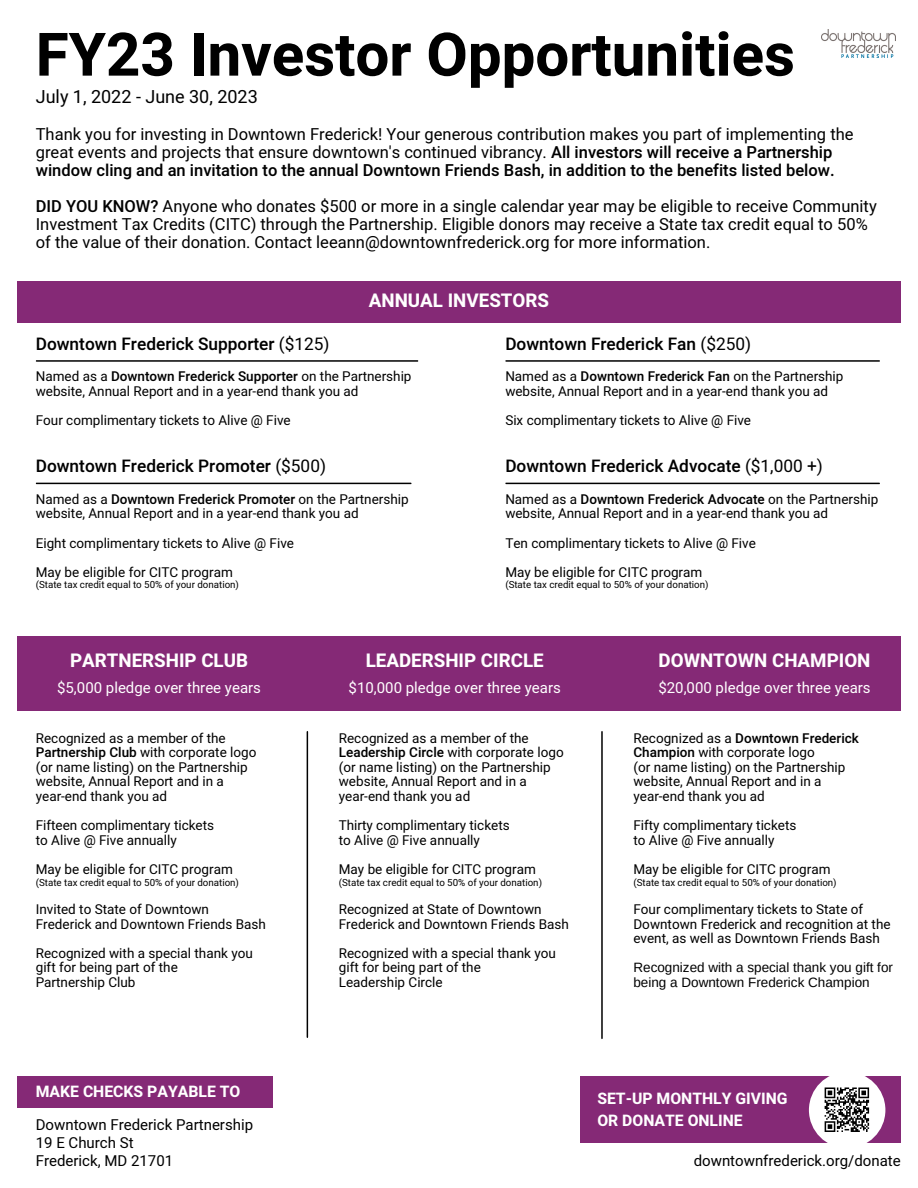
<style>
.page{position:relative;width:918px;height:1188px;background:#fff}
.page>*{position:absolute;margin:0;border:0;box-sizing:border-box;transform-origin:0 0}
.t1{font:700 60px "Heebo";color:#000}
.t2{font:700 18.75px "Heebo";color:#fff}
.t3{font:18px "Heebo";color:#000}
.t4{font:500 17.25px "Heebo";color:#000}
.t5{font:16.5px/18px "Heebo";color:#000}
.t6{font:700 15.75px/21.3px "Heebo";color:#fff}
.t7{font:15px/18px "Heebo";color:#000}
.t8{font:15px "Heebo";color:#fff}
.t9{font:13.5px/14.7px "Heebo";color:#000}
.t10{font:13.5px/14.7px "Arimo";color:#000}
.t11{font:9.75px "Heebo";color:#000}
.s1{font-weight:500}
.s2{font-weight:400}
</style>
<div class="page">
<img style="left:822px;top:29px;width:74px;height:29px">
<div style="left:580px;top:1077px;width:321px;height:66px;background:#852976"></div>
<div style="left:809px;top:1072px;width:76px;height:76px;background:#fff;border-radius:50%"></div>
<svg style="left:824px;top:1087px;width:46px;height:45px"></svg>
<div style="left:17px;top:1077px;width:256px;height:31px;background:#852976"></div>
<hr style="left:306px;top:732px;width:2px;height:305px;background:#000">
<hr style="left:601px;top:732px;width:2px;height:306px;background:#000">
<div style="left:17px;top:637px;width:883px;height:74px;background:#852976"></div>
<hr style="left:36px;top:360px;width:382px;height:2px;background:#000">
<hr style="left:506px;top:360px;width:373px;height:2px;background:#000">
<hr style="left:36px;top:483px;width:375px;height:1px;background:#000">
<hr style="left:506px;top:483px;width:373px;height:1px;background:#000">
<div style="left:17px;top:281px;width:883px;height:41px;background:#852976"></div>
<h1 class="t1" style="left:36px;top:13px;width:761px">FY23 Investor Opportunities</h1>
<h3 class="t3" style="left:36px;top:84px;width:224px">July 1, 2022 - June 30, 2023</h3>
<p class="t5" style="left:36px;top:126px;width:819px">Thank you for investing in Downtown Frederick! Your generous contribution makes you part of implementing the great events and projects that ensure downtown's continued vibrancy. <span class="s1">All investors will receive a Partnership window cling and an invitation to the annual Downtown Friends Bash, in addition to the benefits listed below.</span></p>
<p class="t5" style="left:36px;top:198px;width:843px"><span class="s1">DID YOU KNOW?</span> Anyone who donates $500 or more in a single calendar year may be eligible to receive Community<br>Investment Tax Credits (CITC) through the Partnership. Eligible donors may receive a State tax credit equal to 50% of the value of their donation. Contact leeann@downtownfrederick.org for more information.</p>
<p class="t4" style="left:36px;top:332px;width:295px">Downtown Frederick Supporter <span class="s2">($125)</span></p>
<h2 class="t2" style="left:369px;top:287px;width:182px">ANNUAL INVESTORS</h2>
<p class="t4" style="left:505px;top:332px;width:247px">Downtown Frederick Fan <span class="s2">($250)</span></p>
<p class="t9" style="left:36px;top:370px;width:377px">Named as a <span class="s1">Downtown Frederick Supporter</span> on the Partnership website, Annual Report and in a year-end thank you ad</p>
<p class="t9" style="left:36px;top:413px;width:256px">Four complimentary tickets to Alive @ Five</p>
<p class="t4" style="left:36px;top:454px;width:292px">Downtown Frederick Promoter <span class="s2">($500)</span></p>
<p class="t9" style="left:36px;top:492px;width:374px">Named as a <span class="s1">Downtown Frederick Promoter</span> on the Partnership website, Annual Report and in a year-end thank you ad</p>
<p class="t9" style="left:36px;top:529px;width:260px;line-height:29.2px">Eight complimentary tickets to Alive @ Five<br>May be eligible for CITC program</p>
<p class="t11" style="left:36px;top:578px;width:205px">(State tax credit equal to 50% of your donation)</p>
<p class="t9" style="left:505px;top:370px;width:340px">Named as a <span class="s1">Downtown Frederick Fan</span> on the Partnership website, Annual Report and in a year-end thank you ad</p>
<p class="t9" style="left:505px;top:413px;width:247px">Six complimentary tickets to Alive @ Five</p>
<p class="t4" style="left:505px;top:454px;width:319px">Downtown Frederick Advocate <span class="s2">($1,000 +)</span></p>
<p class="t9" style="left:505px;top:492px;width:375px">Named as a <span class="s1">Downtown Frederick Advocate</span> on the Partnership website, Annual Report and in a year-end thank you ad</p>
<p class="t9" style="left:505px;top:529px;width:252px;line-height:29.2px">Ten complimentary tickets to Alive @ Five<br>May be eligible for CITC program</p>
<p class="t11" style="left:505px;top:578px;width:205px">(State tax credit equal to 50% of your donation)</p>
<h2 class="t2" style="left:70px;top:647px;width:180px">PARTNERSHIP CLUB</h2>
<p class="t8" style="left:57px;top:677px;width:205px">$5,000 pledge over three years</p>
<p class="t9" style="left:36px;top:731px;width:222px">Recognized as a member of the<br><span class="s1">Partnership Club</span> with corporate logo (or name listing) on the Partnership website, Annual Report and in a year-end thank you ad</p>
<p class="t9" style="left:36px;top:819px;width:180px">Fifteen complimentary tickets to Alive @ Five annually</p>
<p class="t9" style="left:36px;top:863px;width:199px">May be eligible for CITC program</p>
<p class="t11" style="left:36px;top:875px;width:205px">(State tax credit equal to 50% of your donation)</p>
<p class="t9" style="left:36px;top:902px;width:232px">Invited to State of Downtown<br>Frederick and Downtown Friends Bash</p>
<p class="t9" style="left:36px;top:946px;width:219px">Recognized with a special thank you gift for being part of the<br>Partnership Club</p>
<p class="t6" style="left:36px;top:1082px;width:206px">MAKE CHECKS PAYABLE TO</p>
<p class="t7" style="left:36px;top:1116px;width:219px">Downtown Frederick Partnership<br>19 E Church St<br>Frederick, MD 21701</p>
<h2 class="t2" style="left:366px;top:647px;width:179px">LEADERSHIP CIRCLE</h2>
<p class="t8" style="left:349px;top:677px;width:214px">$10,000 pledge over three years</p>
<p class="t9" style="left:339px;top:731px;width:226px">Recognized as a member of the<br><span class="s1">Leadership Circle</span> with corporate logo (or name listing) on the Partnership website, Annual Report and in a year-end thank you ad</p>
<p class="t9" style="left:339px;top:819px;width:172px">Thirty complimentary tickets to Alive @ Five annually</p>
<p class="t9" style="left:339px;top:863px;width:199px">May be eligible for CITC program</p>
<p class="t11" style="left:339px;top:875px;width:205px">(State tax credit equal to 50% of your donation)</p>
<p class="t9" style="left:339px;top:902px;width:232px">Recognized at State of Downtown<br>Frederick and Downtown Friends Bash</p>
<p class="t9" style="left:339px;top:946px;width:219px">Recognized with a special thank you gift for being part of the<br>Leadership Circle</p>
<h2 class="t2" style="left:659px;top:647px;width:213px">DOWNTOWN CHAMPION</h2>
<p class="t8" style="left:658px;top:677px;width:214px">$20,000 pledge over three years</p>
<p class="t9" style="left:633px;top:731px;width:227px">Recognized as a <span class="s1">Downtown Frederick<br>Champion</span> with corporate logo<br>(or name listing) on the Partnership website, Annual Report and in a year-end thank you ad</p>
<p class="t9" style="left:633px;top:819px;width:164px">Fifty complimentary tickets to Alive @ Five annually</p>
<p class="t9" style="left:633px;top:863px;width:199px">May be eligible for CITC program</p>
<p class="t11" style="left:633px;top:875px;width:205px">(State tax credit equal to 50% of your donation)</p>
<p class="t9" style="left:633px;top:902px;width:259px">Four complimentary tickets to State of<br>Downtown Frederick and recognition at the event, as well as Downtown Friends Bash</p>
<p class="t10" style="left:633px;top:960px;width:261px">Recognized with a special thank you gift for being a Downtown Frederick Champion</p>
<p class="t6" style="left:597px;top:1089px;width:192px">SET-UP MONTHLY GIVING<br>OR DONATE ONLINE</p>
<p class="t7" style="left:694px;top:1152px;width:208px">downtownfrederick.org/donate</p>
</div>
